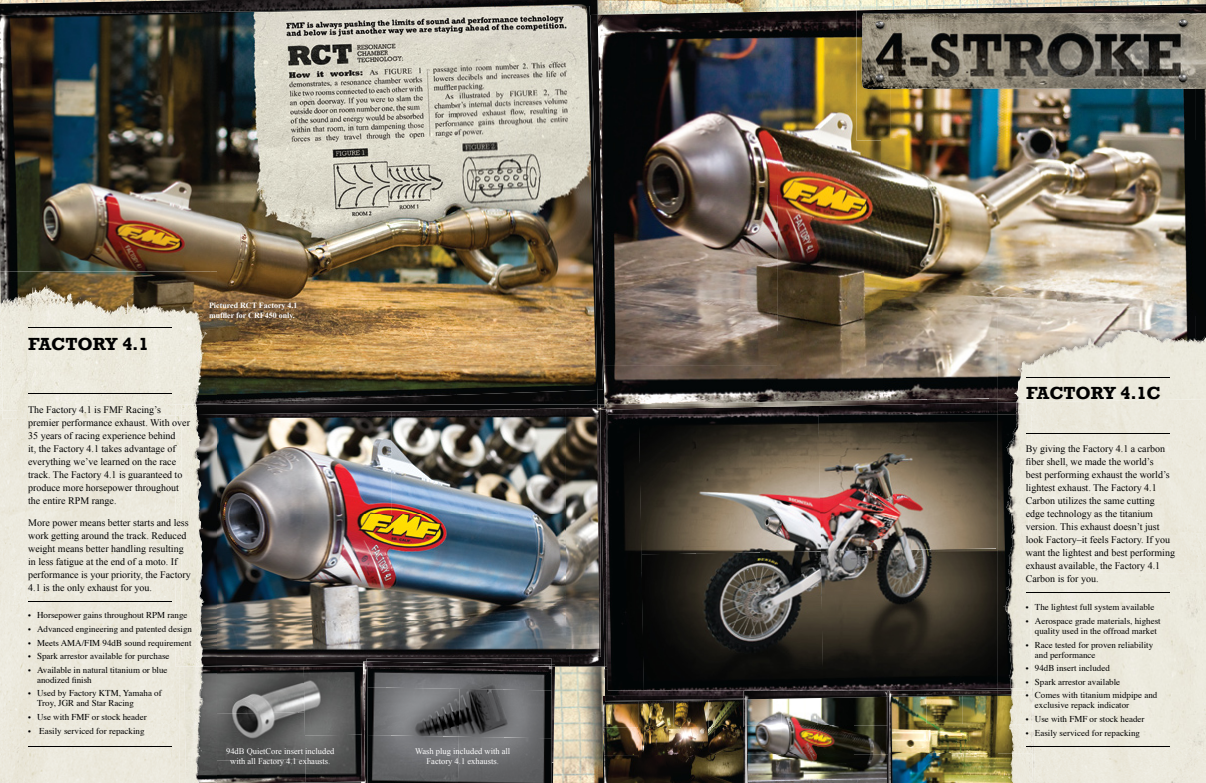
<style>
.page{position:relative;width:1206px;height:783px;background:#fff}
.page>*{position:absolute;margin:0;border:0;box-sizing:border-box;transform-origin:0 0}
.t1{font:700 18px "Rockwell";color:#000}
.t2{font:10px/13px "Times New Roman";color:#000}
.t3{font:9px/10px "Times";color:#000}
.t4{font:8.5px/10.2px "Times New Roman";color:#fff;text-align:center}
.t5{font:700 8px/10px "Times New Roman";color:#fff}
.s1{font-size:8px}
</style>
<div class="page">
<img style="left:598px;top:0;width:608px;height:14px">
<img style="left:555px;top:667px;width:50px;height:45px">
<img style="left:553px;top:712px;width:50px;height:71px">
<img style="left:570px;top:657px;width:31px;height:10px">
<img style="left:217px;top:657px;width:353px;height:10px">
<img style="left:217px;top:415px;width:174px;height:206px">
<img style="left:391px;top:415px;width:175px;height:206px">
<img style="left:566px;top:410px;width:35px;height:247px">
<img style="left:217px;top:621px;width:349px;height:36px">
<img style="left:366px;top:659px;width:186px;height:3px">
<img style="left:605px;top:670px;width:138px;height:26px">
<img style="left:604px;top:410px;width:29px;height:260px">
<img style="left:633px;top:410px;width:365px;height:5px">
<img style="left:605px;top:696px;width:138px;height:3px">
<img style="left:823px;top:552px;width:175px;height:138px">
<img style="left:644px;top:552px;width:179px;height:139px">
<img style="left:608px;top:415px;width:36px;height:276px">
<img style="left:821px;top:415px;width:177px;height:137px">
<img style="left:639px;top:415px;width:182px;height:140px">
<img style="left:745px;top:690px;width:142px;height:1px">
<img style="left:601px;top:410px;width:6px;height:257px">
<img style="left:600px;top:410px;width:1px;height:38px">
<img style="left:552px;top:668px;width:3px;height:94px">
<img style="left:367px;top:737px;width:91px;height:46px">
<img style="left:458px;top:691px;width:94px;height:92px">
<img style="left:367px;top:691px;width:93px;height:46px">
<img style="left:367px;top:668px;width:185px;height:23px">
<img style="left:361px;top:668px;width:6px;height:115px">
<img style="left:217px;top:662px;width:338px;height:6px">
<img style="left:604px;top:400px;width:3px;height:4px">
<img style="left:598px;top:14px;width:35px;height:9px">
<img style="left:1057px;top:140px;width:149px;height:176px">
<img style="left:633px;top:10px;width:223px;height:13px">
<img style="left:1100px;top:4px;width:106px;height:2px">
<img style="left:604px;top:23px;width:278px;height:377px">
<img style="left:882px;top:140px;width:175px;height:157px">
<img style="left:882px;top:297px;width:139px;height:103px">
<img style="left:1021px;top:297px;width:36px;height:19px">
<img style="left:607px;top:400px;width:391px;height:10px">
<img style="left:899px;top:398px;width:99px;height:2px">
<img style="left:217px;top:667px;width:87px;height:45px">
<img style="left:304px;top:667px;width:59px;height:115px">
<img style="left:217px;top:712px;width:88px;height:47px">
<img style="left:217px;top:759px;width:89px;height:24px">
<img style="left:361px;top:670px;width:4px;height:112px">
<img style="left:891px;top:689px;width:107px;height:94px">
<img style="left:889px;top:697px;width:2px;height:86px">
<img style="left:891px;top:695px;width:106px;height:2px">
<img style="left:217px;top:395px;width:380px;height:20px">
<img style="left:563px;top:0;width:35px;height:15px">
<img style="left:0;top:0;width:563px;height:12px">
<img style="left:210px;top:8px;width:247px;height:395px">
<img style="left:456px;top:6px;width:141px;height:389px">
<img style="left:0;top:12px;width:211px;height:259px">
<img style="left:591px;top:15px;width:13px;height:389px">
<img style="left:603px;top:322px;width:1px;height:78px">
<img style="left:591px;top:55px;width:12px;height:335px">
<svg style="left:597px;top:404px;width:10px;height:6px"></svg>
<img style="left:603px;top:699px;width:143px;height:84px">
<img style="left:605px;top:699px;width:138px;height:3px">
<img style="left:746px;top:697px;width:143px;height:86px">
<img style="left:746px;top:691px;width:141px;height:8px">
<svg style="left:887px;top:690px;width:4px;height:7px"></svg>
<svg style="left:743px;top:691px;width:3px;height:9px"></svg>
<img style="left:68px;top:287px;width:17px;height:7px">
<img style="left:0;top:271px;width:68px;height:31px">
<img style="left:203px;top:657px;width:14px;height:9px">
<img style="left:203px;top:668px;width:14px;height:115px">
<div style="left:0;top:411px;width:176px;height:169px;background:#ece9dd"></div>
<div style="left:0;top:580px;width:179px;height:169px;background:#ece9dd"></div>
<div style="left:0;top:749px;width:179px;height:34px;background:#ece9dd"></div>
<img style="left:179px;top:667px;width:5px;height:116px">
<img style="left:176px;top:418px;width:27px;height:249px">
<img style="left:181px;top:415px;width:23px;height:242px">
<img style="left:184px;top:668px;width:19px;height:115px">
<svg style="left:184px;top:666px;width:33px;height:2px"></svg>
<img style="left:3px;top:404px;width:193px;height:14px">
<img style="left:1px;top:287px;width:46px;height:17px">
<svg style="left:176px;top:403px;width:41px;height:12px"></svg>
<img style="left:13px;top:294px;width:194px;height:105px">
<img style="left:198px;top:456px;width:5px;height:166px">
<img style="left:197px;top:705px;width:8px;height:71px">
<img style="left:998px;top:398px;width:18px;height:290px">
<img style="left:1196px;top:316px;width:10px;height:20px">
<img style="left:998px;top:316px;width:98px;height:82px">
<img style="left:998px;top:696px;width:13px;height:87px">
<img style="left:1018px;top:372px;width:8px;height:24px">
<svg style="left:997px;top:686px;width:15px;height:10px"></svg>
<div style="left:1032px;top:573px;width:174px;height:175px;background:#eceadd"></div>
<div style="left:1035px;top:748px;width:171px;height:35px;background:#ece9dd"></div>
<img style="left:1016px;top:402px;width:16px;height:286px">
<div style="left:1026px;top:336px;width:180px;height:66px;background:#eceadd"></div>
<img style="left:1060px;top:330px;width:67px;height:21px">
<svg style="left:1016px;top:398px;width:11px;height:4px"></svg>
<img style="left:1032px;top:688px;width:3px;height:95px">
<img style="left:1009px;top:695px;width:23px;height:59px">
<img style="left:1011px;top:754px;width:21px;height:29px">
<img style="left:1011px;top:688px;width:21px;height:7px">
<img style="left:1011px;top:688px;width:20px;height:3px">
<img style="left:1116px;top:334px;width:59px;height:3px">
<img style="left:1175px;top:338px;width:21px;height:2px">
<svg style="left:1196px;top:338px;width:8px;height:4px"></svg>
<img style="left:1018px;top:341px;width:89px;height:31px">
<img style="left:1003px;top:415px;width:14px;height:266px">
<img style="left:1008px;top:730px;width:3px;height:33px">
<img style="left:856px;top:6px;width:350px;height:134px">
<img style="left:856px;top:23px;width:34px;height:117px">
<img style="left:890px;top:90px;width:306px;height:50px">
<img style="left:862px;top:13px;width:344px;height:25px">
<img style="left:1196px;top:38px;width:10px;height:51px">
<img style="left:861px;top:23px;width:335px;height:67px">
<hr style="left:28px;top:602px;width:144px;height:1px;background:#000">
<hr style="left:28px;top:327px;width:144px;height:1px;background:#000">
<hr style="left:28px;top:746px;width:144px;height:1px;background:#000">
<hr style="left:28px;top:394px;width:144px;height:1px;background:#000">
<hr style="left:1026px;top:377px;width:144px;height:1px;background:#000">
<hr style="left:1026px;top:746px;width:144px;height:1px;background:#000">
<hr style="left:1026px;top:433px;width:144px;height:1px;background:#000">
<hr style="left:1026px;top:593px;width:144px;height:1px;background:#000">
<p class="t1" style="left:28px;top:333px;width:122px">FACTORY 4.1</p>
<p class="t5" style="left:209px;top:301px;width:90px">Pictured RCT Factory 4.1 muffler for CRF450 only.</p>
<p class="t2" style="left:28px;top:403px;width:163px">The Factory 4.1 is FMF Racing’s premier performance exhaust. With over 35 years of racing experience behind<br>it, the Factory 4.1 takes advantage of everything we’ve learned on the race track. The Factory 4.1 is guaranteed to produce more horsepower throughout the entire RPM range.</p>
<p class="t2" style="left:28px;top:516px;width:164px">More power means better starts and less work getting around the track. Reduced weight means better handling resulting in less fatigue at the end of a moto. If performance is your priority, the Factory 4.1 is the only exhaust for you.</p>
<p class="t3" style="left:28px;top:610px;width:161px"><span class="s1">•</span> Horsepower gains throughout RPM range</p>
<p class="t3" style="left:28px;top:623px;width:165px"><span class="s1">•</span> Advanced engineering and patented design</p>
<p class="t3" style="left:28px;top:637px;width:165px"><span class="s1">•</span> Meets AMA/FIM 94dB sound requirement</p>
<p class="t3" style="left:28px;top:650px;width:143px"><span class="s1">•</span> Spark arrestor available for purchase</p>
<p class="t3" style="left:37px;top:664px;width:132px;text-indent:-9px"><span class="s1">•</span> Available in natural titanium or blue anodized finish</p>
<p class="t3" style="left:37px;top:688px;width:126px;text-indent:-9px"><span class="s1">•</span> Used by Factory KTM, Yamaha of<br>Troy, JGR and Star Racing</p>
<p class="t3" style="left:28px;top:711px;width:120px"><span class="s1">•</span> Use with FMF or stock header</p>
<p class="t3" style="left:28px;top:725px;width:118px"><span class="s1">•</span> Easily serviced for repacking</p>
<p class="t4" style="left:226px;top:746px;width:110px">94dB QuietCore insert included with all Factory 4.1 exhausts.</p>
<p class="t4" style="left:415px;top:746px;width:97px">Wash plug included with all<br>Factory 4.1 exhausts.</p>
<p class="t1" style="left:1026px;top:382px;width:136px">FACTORY 4.1C</p>
<p class="t2" style="left:1026px;top:442px;width:151px">By giving the Factory 4.1 a carbon fiber shell, we made the world’s<br>best performing exhaust the world’s lightest exhaust. The Factory 4.1<br>Carbon utilizes the same cutting edge technology as the titanium version. This exhaust doesn’t just look Factory–it feels Factory. If you want the lightest and best performing exhaust available, the Factory 4.1<br>Carbon is for you.</p>
<p class="t3" style="left:1026px;top:602px;width:130px"><span class="s1">•</span> The lightest full system available</p>
<p class="t3" style="left:1026px;top:615px;width:136px;text-align:center"><span class="s1">•</span> Aerospace grade materials, highest quality used in the offroad market</p>
<p class="t3" style="left:1035px;top:639px;width:120px;text-indent:-9px"><span class="s1">•</span> Race tested for proven reliability and performance</p>
<p class="t3" style="left:1026px;top:662px;width:85px"><span class="s1">•</span> 94dB insert included</p>
<p class="t3" style="left:1026px;top:676px;width:96px"><span class="s1">•</span> Spark arrestor available</p>
<p class="t3" style="left:1035px;top:690px;width:124px;text-indent:-9px"><span class="s1">•</span> Comes with titanium midpipe and exclusive repack indicator</p>
<p class="t3" style="left:1026px;top:713px;width:120px"><span class="s1">•</span> Use with FMF or stock header</p>
<p class="t3" style="left:1026px;top:727px;width:116px"><span class="s1">•</span> Easily serviced for repacking</p>
</div>
